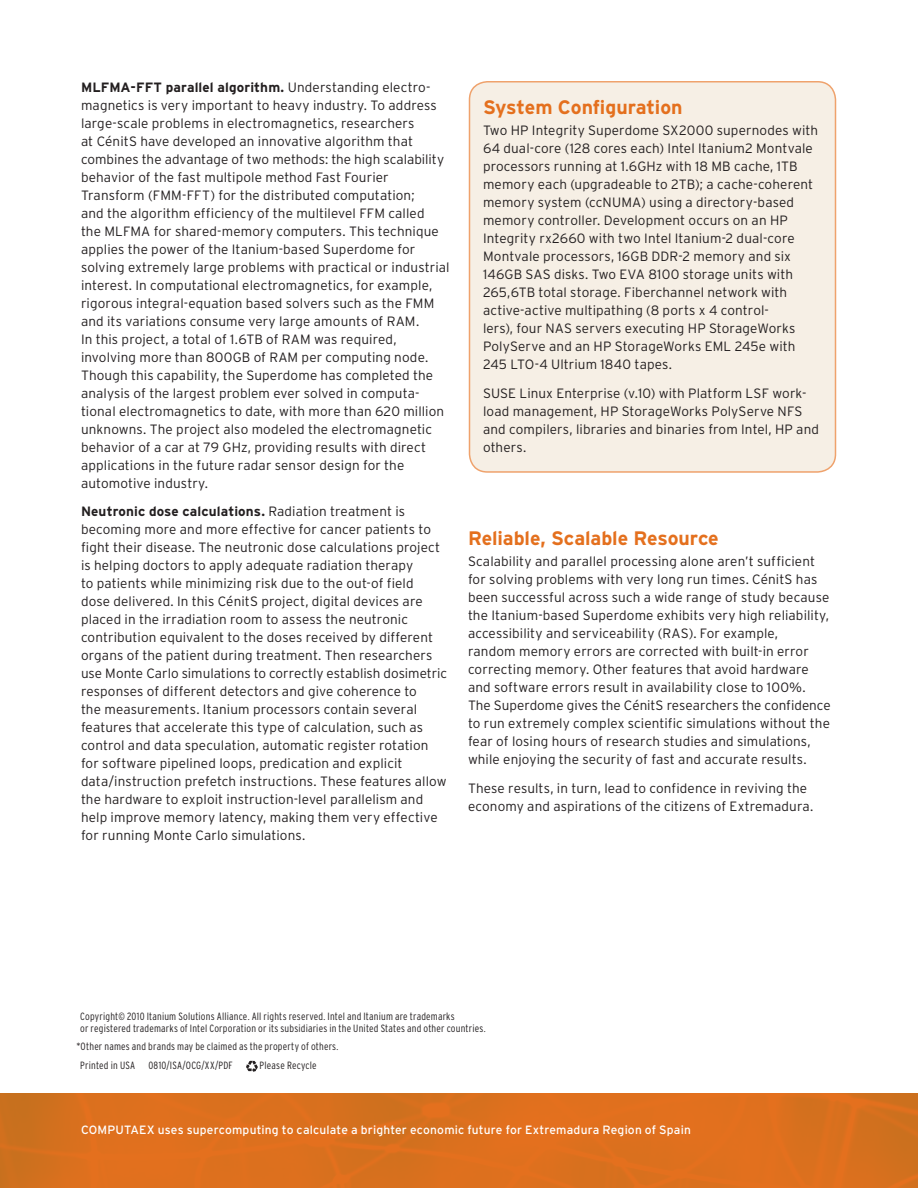
<style>
.page{position:relative;width:918px;height:1188px;background:#fff}
.page>*{position:absolute;margin:0;border:0;box-sizing:border-box;transform-origin:0 0}
._2a_-_heading_1{font:700 19.5px "Interstate";letter-spacing:-.005em;color:#e4701e}
._2c_-_body_copy{font:300 13.5px/18px "Interstate";letter-spacing:.01em;color:#231f20}
._1f_-_running_footer{font:12px "Interstate";letter-spacing:.015em;color:#fff}
._2f_-_bullet__long{font:300 condensed 10.5px/12px "Interstate";letter-spacing:.02em;color:#231f20}
.s1{font-weight:700}
</style>
<div class="page">
<img style="left:0;top:1094px;width:918px;height:94px">
<svg style="left:246px;top:1060px;width:12px;height:12px"></svg>
<div style="left:470px;top:82px;width:366px;height:390px;background:#f6efe5;border-radius:18px"></div>
<div style="left:469px;top:81px;width:367px;height:392px;border:2px solid #efa26c;border-radius:18px"></div>
<p class="_2c_-_body_copy" style="left:81px;top:78px;width:370px"><span class="s1">MLFMA-FFT parallel algorithm.</span> Understanding electro&shy;magnetics is very important to heavy industry. To address large-scale problems in electromagnetics, researchers<br>at CénitS have developed an innovative algorithm that combines the advantage of two methods: the high scalability behavior of the fast multipole method Fast Fourier Transform (FMM-FFT) for the distributed computation;<br>and the algorithm efficiency of the multilevel FFM called<br>the MLFMA for shared-memory computers. This technique applies the power of the Itanium-based Superdome for solving extremely large problems with practical or industrial interest. In computational electromagnetics, for example, rigorous integral-equation based solvers such as the FMM and its variations consume very large amounts of RAM.<br>In this project, a total of 1.6TB of RAM was required, involving more than 800GB of RAM per computing node.<br>Though this capability, the Superdome has completed the analysis of the largest problem ever solved in computa&shy;tional electromagnetics to date, with more than 620 million unknowns. The project also modeled the electromagnetic behavior of a car at 79 GHz, providing results with direct applications in the future radar sensor design for the automotive industry.</p>
<p class="_2c_-_body_copy" style="left:81px;top:503px;width:368px"><span class="s1">Neutronic dose calculations.</span> Radiation treatment is becoming more and more effective for cancer patients to fight their disease. The neutronic dose calculations project is helping doctors to apply adequate radiation therapy<br>to patients while minimizing risk due to the out-of field<br>dose delivered. In this CénitS project, digital devices are placed in the irradiation room to assess the neutronic contribution equivalent to the doses received by different organs of the patient during treatment. Then researchers use Monte Carlo simulations to correctly establish dosimetric responses of different detectors and give coherence to<br>the measurements. Itanium processors contain several features that accelerate this type of calculation, such as control and data speculation, automatic register rotation for software pipelined loops, predication and explicit data/instruction prefetch instructions. These features allow the hardware to exploit instruction-level parallelism and help improve memory latency, making them very effective for running Monte Carlo simulations.</p>
<p class="_2a_-_heading_1" style="left:483px;top:96px;width:201px">System Configuration</p>
<p class="_2c_-_body_copy" style="left:483px;top:122px;width:337px">Two HP Integrity Superdome SX2000 supernodes with 64 dual-core (128 cores each) Intel Itanium2 Montvale processors running at 1.6GHz with 18 MB cache, 1TB memory each (upgradeable to 2TB); a cache-coherent memory system (ccNUMA) using a directory-based memory controller. Development occurs on an HP Integrity rx2660 with two Intel Itanium-2 dual-core Montvale processors, 16GB DDR-2 memory and six 146GB SAS disks. Two EVA 8100 storage units with 265,6TB total storage. Fiberchannel network with active-active multipathing (8 ports x 4 control-<br>lers), four NAS servers executing HP StorageWorks PolyServe and an HP StorageWorks EML 245e with 245 LTO-4 Ultrium 1840 tapes.</p>
<p class="_2c_-_body_copy" style="left:483px;top:384px;width:338px">SUSE Linux Enterprise (v.10) with Platform LSF work&shy;load management, HP StorageWorks PolyServe NFS and compilers, libraries and binaries from Intel, HP and others.</p>
<p class="_2a_-_heading_1" style="left:468px;top:527px;width:252px">Reliable, Scalable Resource</p>
<p class="_2c_-_body_copy" style="left:468px;top:553px;width:364px">Scalability and parallel processing alone aren’t sufficient for solving problems with very long run times. CénitS has been successful across such a wide range of study because the Itanium-based Superdome exhibits very high reliability, accessibility and serviceability (RAS). For example,<br>random memory errors are corrected with built-in error correcting memory. Other features that avoid hardware and software errors result in availability close to 100%.<br>The Superdome gives the CénitS researchers the confidence to run extremely complex scientific simulations without the fear of losing hours of research studies and simulations, while enjoying the security of fast and accurate results.</p>
<p class="_2c_-_body_copy" style="left:468px;top:779px;width:347px">These results, in turn, lead to confidence in reviving the economy and aspirations of the citizens of Extremadura.</p>
<p class="_2f_-_bullet__long" style="left:80px;top:1010px;width:407px">Copyright© 2010 Itanium Solutions Alliance. All rights reserved. Intel and Itanium are trademarks<br>or registered trademarks of Intel Corporation or its subsidiaries in the United States and other countries.</p>
<p class="_2f_-_bullet__long" style="left:76px;top:1041px;width:264px">*Other names and brands may be claimed as the property of others.</p>
<p class="_2f_-_bullet__long" style="left:80px;top:1059px;width:56px">Printed in USA</p>
<p class="_2f_-_bullet__long" style="left:148px;top:1059px;width:86px">0810/ISA/OCG/XX/PDF</p>
<p class="_2f_-_bullet__long" style="left:260px;top:1059px;width:59px">Please Recycle</p>
<p class="_1f_-_running_footer" style="left:81px;top:1124px;width:611px">COMPUTAEX uses supercomputing to calculate a brighter economic future for Extremadura Region of Spain</p>
</div>
